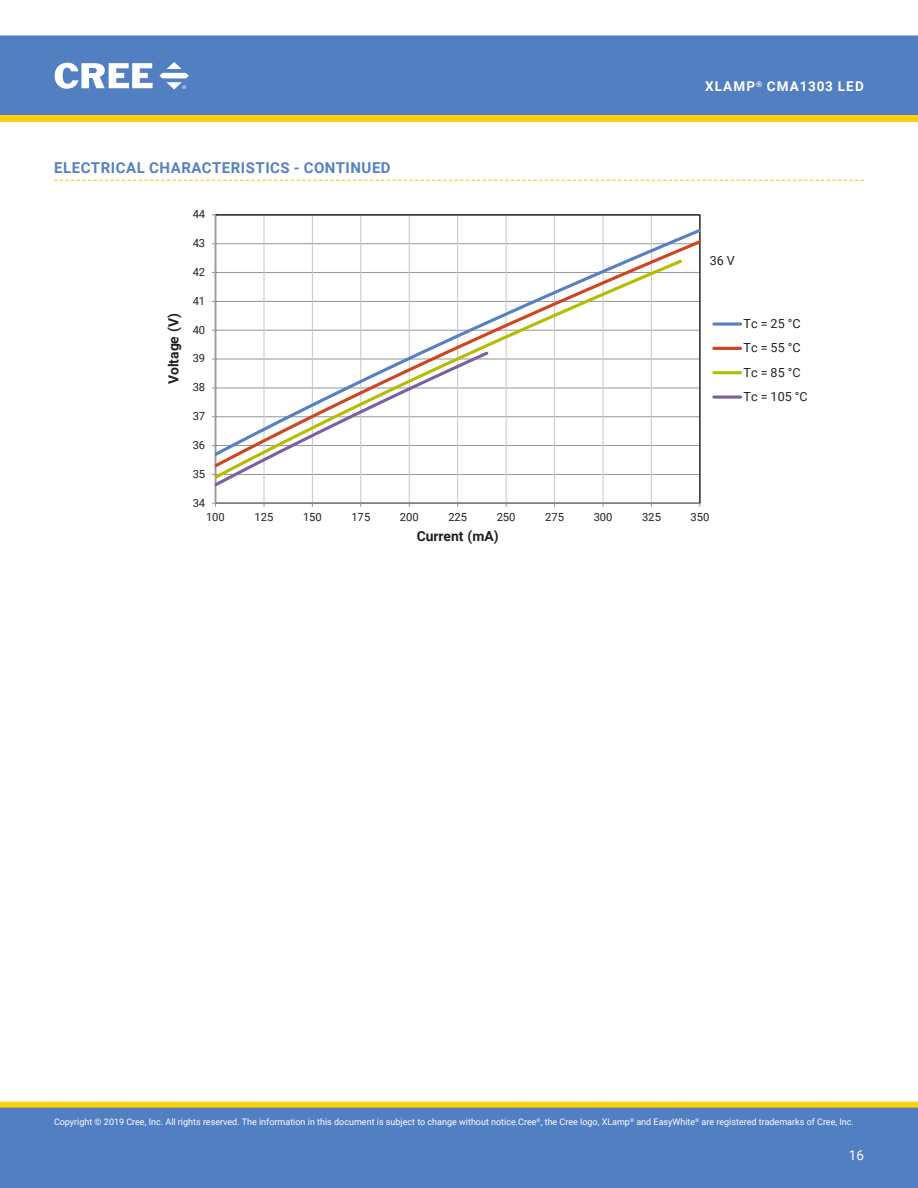
<style>
.page{position:relative;width:918px;height:1188px;background:#fff}
.page>*{position:absolute;margin:0;border:0;box-sizing:border-box;transform-origin:0 0}
.Section_heading_with{font:700 15px "Roboto";letter-spacing:.035em;color:#5580c3}
.t1{font:700 13.95px "Roboto";letter-spacing:-.005em;color:#231f20}
.t2{font:700 13.5px "Roboto";letter-spacing:.085em;color:#fff}
.t3{font:13.5px "Roboto";color:#fff}
.t4{font:12.6px/24.3px "Roboto";color:#231f20}
.t5{font:11.25px "Roboto";letter-spacing:-.01em;color:#231f20}
.t6{font:9px "Roboto";color:#fff}
</style>
<div class="page">
<div style="left:1px;top:36px;width:916px;height:78px;background:#527fc1"></div>
<div style="left:0;top:35px;width:918px;height:80px;border:1px solid #527fc1"></div>
<svg style="left:55px;top:63px;width:98px;height:26px"></svg>
<svg style="left:159px;top:62px;width:30px;height:28px"></svg>
<div style="left:1px;top:1102px;width:916px;height:6px;background:#fcce0b"></div>
<div style="left:0;top:1102px;width:918px;height:6px;border:1px solid #fcce0b"></div>
<div style="left:0;top:1108px;width:918px;height:80px;background:#527fc1"></div>
<svg style="left:0;top:115px;width:918px;height:7px"></svg>
<svg style="left:54px;top:180px;width:810px;height:1px"></svg>
<hr style="left:216px;top:474px;width:484px;height:1px;background:#989a9d">
<hr style="left:263px;top:215px;width:2px;height:288px;background:#c7c8ca">
<hr style="left:312px;top:215px;width:1px;height:288px;background:#c7c8ca">
<hr style="left:360px;top:215px;width:1px;height:288px;background:#c7c8ca">
<hr style="left:409px;top:215px;width:1px;height:288px;background:#c7c8ca">
<hr style="left:457px;top:215px;width:1px;height:288px;background:#c7c8ca">
<hr style="left:506px;top:215px;width:1px;height:288px;background:#c7c8ca">
<hr style="left:554px;top:215px;width:1px;height:288px;background:#c7c8ca">
<hr style="left:603px;top:215px;width:1px;height:288px;background:#c7c8ca">
<hr style="left:651px;top:215px;width:1px;height:288px;background:#c7c8ca">
<hr style="left:215px;top:215px;width:1px;height:288px;background:#989a9d">
<hr style="left:216px;top:503px;width:484px;height:1px;background:#989a9d">
<svg style="left:216px;top:238px;width:485px;height:232px"></svg>
<svg style="left:216px;top:257px;width:469px;height:224px"></svg>
<svg style="left:212px;top:349px;width:279px;height:140px"></svg>
<svg style="left:714px;top:322px;width:27px;height:4px"></svg>
<hr style="left:714px;top:347px;width:27px;height:3px;background:#cf4520">
<hr style="left:714px;top:371px;width:27px;height:3px;background:#b5bd00">
<hr style="left:714px;top:396px;width:27px;height:3px;background:#7d60a0">
<p class="Section_heading_with" style="left:54px;top:157px;width:338px">ELECTRICAL CHARACTERISTICS - CONTINUED</p>
<p class="t5" style="left:193px;top:206px;width:14px">44</p>
<p class="t5" style="left:193px;top:235px;width:14px">43</p>
<p class="t5" style="left:193px;top:264px;width:14px">42</p>
<p class="t1" style="left:164px;top:384px;width:72px;rotate:-90deg">Voltage (V)</p>
<p class="t5" style="left:193px;top:293px;width:14px">41</p>
<p class="t5" style="left:193px;top:322px;width:14px">40</p>
<p class="t5" style="left:193px;top:351px;width:14px">39</p>
<p class="t5" style="left:193px;top:379px;width:14px">38</p>
<p class="t5" style="left:193px;top:408px;width:14px">37</p>
<p class="t5" style="left:193px;top:437px;width:14px">36</p>
<p class="t5" style="left:193px;top:466px;width:14px">35</p>
<p class="t5" style="left:193px;top:495px;width:14px">34</p>
<h3 class="t2" style="left:705px;top:77px;width:160px">XLAMP<sup>®</sup> CMA1303 LED</h3>
<p class="t4" style="left:710px;top:248px;width:27px">36 V</p>
<p class="t4" style="left:744px;top:311px;width:66px">Tc = 25 °C<br>Tc = 55 °C<br>Tc = 85 °C<br>Tc = 105 °C</p>
<p class="t5" style="left:206px;top:509px;width:20px">100</p>
<p class="t5" style="left:255px;top:509px;width:20px">125</p>
<p class="t5" style="left:303px;top:509px;width:20px">150</p>
<p class="t5" style="left:351px;top:509px;width:20px">175</p>
<p class="t5" style="left:400px;top:509px;width:20px">200</p>
<p class="t5" style="left:448px;top:509px;width:20px">225</p>
<p class="t5" style="left:497px;top:509px;width:20px">250</p>
<p class="t5" style="left:545px;top:509px;width:20px">275</p>
<p class="t5" style="left:594px;top:509px;width:20px">300</p>
<p class="t5" style="left:642px;top:509px;width:20px">325</p>
<p class="t5" style="left:691px;top:509px;width:20px">350</p>
<p class="t1" style="left:417px;top:526px;width:83px">Current (mA)</p>
<p class="t6" style="left:54px;top:1115px;width:802px">Copyright © 2019 Cree, Inc. All rights reserved. The information in this document is subject to change without notice.Cree<sup>®</sup>, the Cree logo, XLamp<sup>®</sup> and EasyWhite<sup>®</sup> are registered trademarks of Cree, Inc.</p>
<h3 class="t3" style="left:849px;top:1145px;width:17px">16</h3>
</div>
